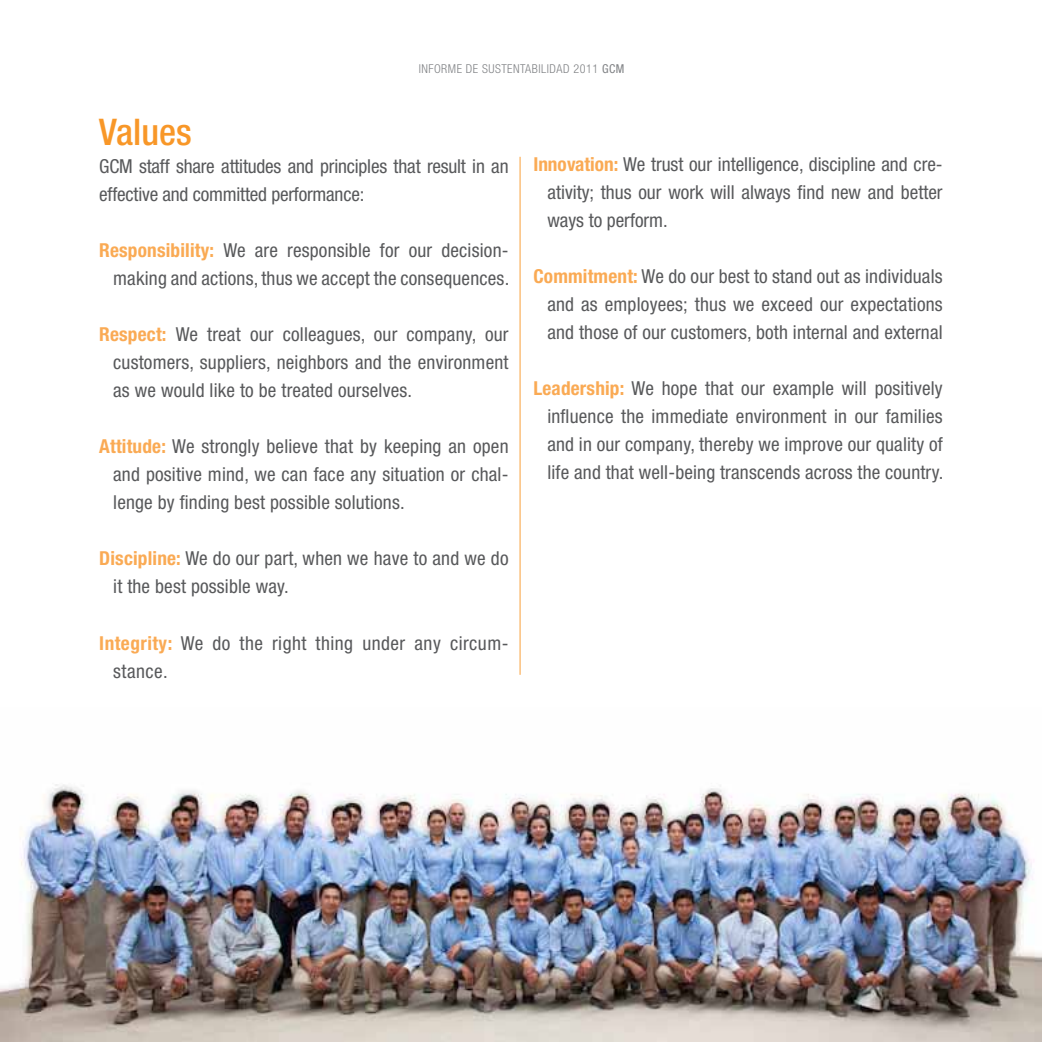
<style>
.page{position:relative;width:1042px;height:1042px;background:#fff}
.page>*{position:absolute;margin:0;border:0;box-sizing:border-box;transform-origin:0 0}
.t1{font:500 condensed 36.75px "Helvetica Neue LT Std";color:#f89728}
.t2{font:condensed 19.25px/28px "Helvetica Neue LT Std";letter-spacing:.01em;color:#58595b;text-align:justify}
.t3{font:condensed 19.25px/28px "Helvetica Neue LT Std";letter-spacing:-.01em;color:#58595b}
.t4{font:300 condensed 12.25px "Helvetica Neue LT Std";letter-spacing:.04em;color:#808285}
.s1{font-weight:400}
.s2{font-weight:700;color:#faaa54}
</style>
<div class="page">
<hr style="left:519px;top:157px;width:2px;height:518px;background:#f89728">
<img style="left:0;top:784px;width:1042px;height:258px">
<p class="t4" style="left:419px;top:61px;width:207px">INFORME DE SUSTENTABILIDAD 2011 <span class="s1">GCM</span></p>
<h1 class="t1" style="left:99px;top:110px;width:94px">Values</h1>
<p class="t3" style="left:99px;top:152px;width:411px">GCM staff share attitudes and principles that result in an effective and committed performance:</p>
<p class="t2" style="left:99px;top:236px;width:411px;text-align:right"><span class="s2">Responsibility:</span> We are responsible for our decision&shy;making and actions, thus we accept the consequences.</p>
<p class="t2" style="left:113px;top:320px;width:397px;text-indent:-14px"><span class="s2">Respect:</span> We treat our colleagues, our company, our customers, suppliers, neighbors and the environment as we would like to be treated ourselves.</p>
<p class="t2" style="left:113px;top:432px;width:397px;text-indent:-14px"><span class="s2">Attitude:</span> We strongly believe that by keeping an open and positive mind, we can face any situation or chal&shy;lenge by finding best possible solutions.</p>
<p class="t2" style="left:113px;top:544px;width:397px;text-indent:-14px"><span class="s2">Discipline:</span> We do our part, when we have to and we do it the best possible way.</p>
<p class="t2" style="left:113px;top:628px;width:397px;text-indent:-14px"><span class="s2">Integrity:</span> We do the right thing under any circum&shy;stance.</p>
<p class="t2" style="left:547px;top:150px;width:397px;text-indent:-14px"><span class="s2">Innovation:</span> We trust our intelligence, discipline and cre&shy;ativity; thus our work will always find new and better ways to perform.</p>
<p class="t2" style="left:547px;top:262px;width:397px;text-indent:-14px"><span class="s2">Commitment:</span> We do our best to stand out as individuals and as employees; thus we exceed our expectations and those of our customers, both internal and external</p>
<p class="t2" style="left:547px;top:374px;width:397px;text-indent:-14px"><span class="s2">Leadership:</span> We hope that our example will positively influence the immediate environment in our families and in our company, thereby we improve our quality of life and that well-being transcends across the country.</p>
</div>
